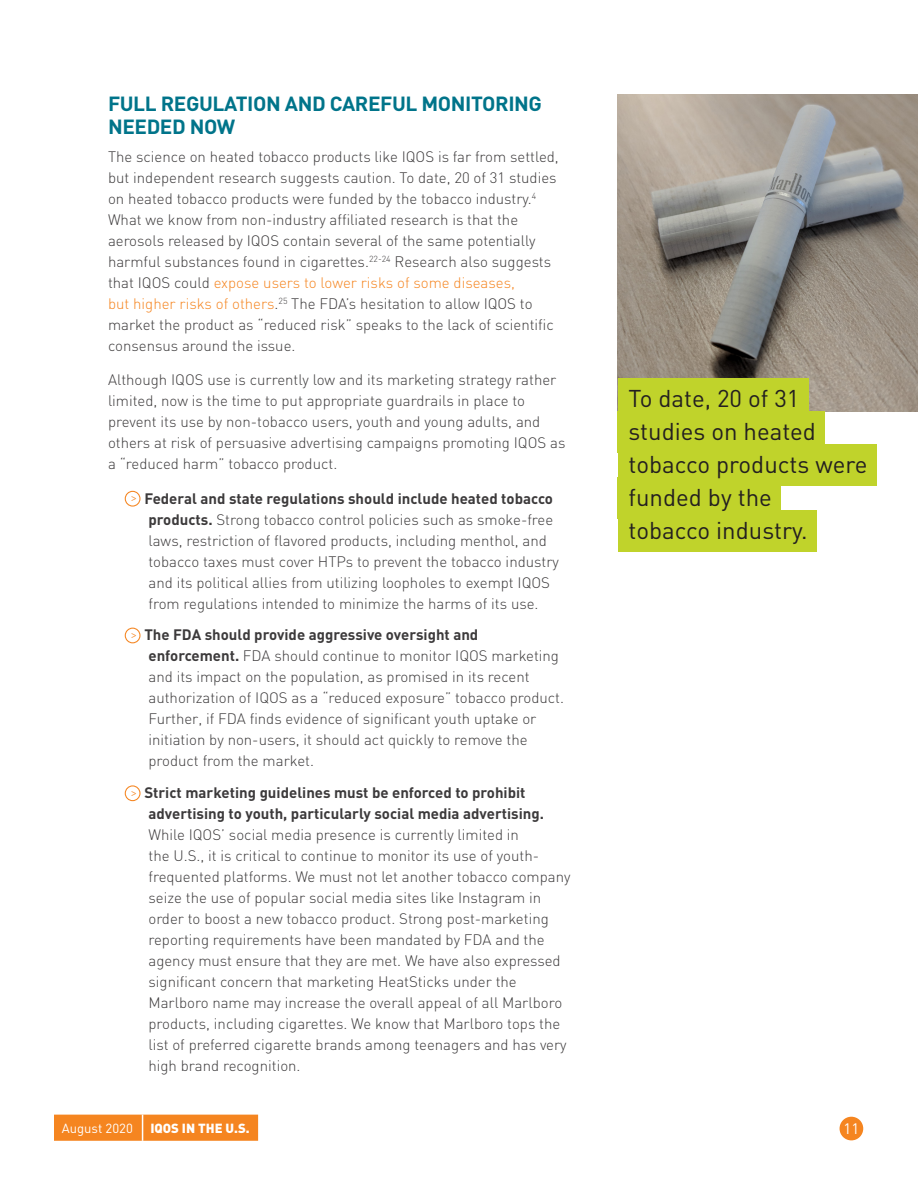
<style>
.page{position:relative;width:918px;height:1188px;background:#fff}
.page>*{position:absolute;margin:0;border:0;box-sizing:border-box;transform-origin:0 0}
.Callout{font:24px "DIN";color:#231f20}
.t1{font:700 20.25px/22.5px "DIN";letter-spacing:-.02em;color:#00748a}
.Body{font:300 15px/21px "DIN";color:#3c3a3b}
.t2{font:15px "DIN";color:#fff}
.t3{font:900 13.05px "DIN";color:#fff}
.t4{font:13.05px "DIN";color:#fff}
.t5{font:700 9.6px "Minion Pro";color:#f58520}
.s1{color:#f58520}
.s2{font-weight:700}
</style>
<div class="page">
<div style="left:840px;top:1117px;width:23px;height:23px;background:#f58520;border-radius:50%"></div>
<div style="left:54px;top:1115px;width:204px;height:26px;background:#f58520"></div>
<img style="left:618px;top:94px;width:300px;height:317px">
<div style="left:125px;top:491px;width:16px;height:16px;border:1px solid #f58520;border-radius:50%"></div>
<div style="left:125px;top:628px;width:16px;height:15px;border:1px solid #f58520;border-radius:50%"></div>
<div style="left:125px;top:785px;width:16px;height:16px;border:1px solid #f58520;border-radius:50%"></div>
<div style="left:618px;top:378px;width:190px;height:42px;background:#c0d32b"></div>
<div style="left:618px;top:411px;width:207px;height:42px;background:#c0d32b"></div>
<div style="left:618px;top:444px;width:258px;height:42px;background:#c0d32b"></div>
<div style="left:618px;top:477px;width:163px;height:42px;background:#c0d32b"></div>
<div style="left:618px;top:510px;width:199px;height:42px;background:#c0d32b"></div>
<h2 class="t1" style="left:108px;top:92px;width:436px">FULL REGULATION AND CAREFUL MONITORING<br>NEEDED NOW</h2>
<p class="Body" style="left:108px;top:146px;width:452px">The science on heated tobacco products like IQOS is far from settled, but independent research suggests caution. To date, 20 of 31 studies on heated tobacco products were funded by the tobacco industry.<sup>4<br></sup>What we know from non-industry affiliated research is that the aerosols released by IQOS contain several of the same potentially harmful substances found in cigarettes.<sup>22-24</sup> Research also suggests that IQOS could <span class="s1">expose users to lower risks of some diseases,<br>but higher risks of others</span>.<sup>25</sup> The FDA’s hesitation to allow IQOS to market the product as “reduced risk” speaks to the lack of scientific consensus around the issue.</p>
<p class="Body" style="left:108px;top:369px;width:459px">Although IQOS use is currently low and its marketing strategy rather limited, now is the time to put appropriate guardrails in place to prevent its use by non-tobacco users, youth and young adults, and others at risk of persuasive advertising campaigns promoting IQOS as a “reduced harm” tobacco product.</p>
<p class="t5" style="left:131px;top:491px;width:7px">&gt;</p>
<p class="Body" style="left:144px;top:488px;width:416px"><span class="s2">Federal and state regulations should include heated tobacco products.</span> Strong tobacco control policies such as smoke-free laws, restriction of flavored products, including menthol, and tobacco taxes must cover HTPs to prevent the tobacco industry and its political allies from utilizing loopholes to exempt IQOS from regulations intended to minimize the harms of its use.</p>
<p class="t5" style="left:131px;top:628px;width:7px">&gt;</p>
<p class="Body" style="left:144px;top:624px;width:421px"><span class="s2">The FDA should provide aggressive oversight and enforcement.</span> FDA should continue to monitor IQOS marketing and its impact on the population, as promised in its recent authorization of IQOS as a “reduced exposure” tobacco product.<br>Further, if FDA finds evidence of significant youth uptake or initiation by non-users, it should act quickly to remove the product from the market.</p>
<p class="t5" style="left:131px;top:786px;width:7px">&gt;</p>
<p class="Body" style="left:144px;top:782px;width:428px"><span class="s2">Strict marketing guidelines must be enforced to prohibit advertising to youth, particularly social media advertising.<br></span>While IQOS’ social media presence is currently limited in<br>the U.S., it is critical to continue to monitor its use of youth&shy;frequented platforms. We must not let another tobacco company seize the use of popular social media sites like Instagram in order to boost a new tobacco product. Strong post-marketing reporting requirements have been mandated by FDA and the agency must ensure that they are met. We have also expressed significant concern that marketing HeatSticks under the Marlboro name may increase the overall appeal of all Marlboro products, including cigarettes. We know that Marlboro tops the list of preferred cigarette brands among teenagers and has very high brand recognition.</p>
<p class="Callout" style="left:629px;top:383px;width:172px">To date, 20 of 31</p>
<p class="Callout" style="left:629px;top:416px;width:189px">studies on heated</p>
<p class="Callout" style="left:629px;top:449px;width:240px">tobacco products were</p>
<p class="Callout" style="left:629px;top:482px;width:145px">funded by the</p>
<p class="Callout" style="left:629px;top:515px;width:181px">tobacco industry.</p>
<p class="t4" style="left:62px;top:1120px;width:73px">August 2020</p>
<p class="t3" style="left:150px;top:1120px;width:101px">IQOS IN THE U.S.</p>
<p class="t2" style="left:844px;top:1119px;width:17px">11</p>
</div>
